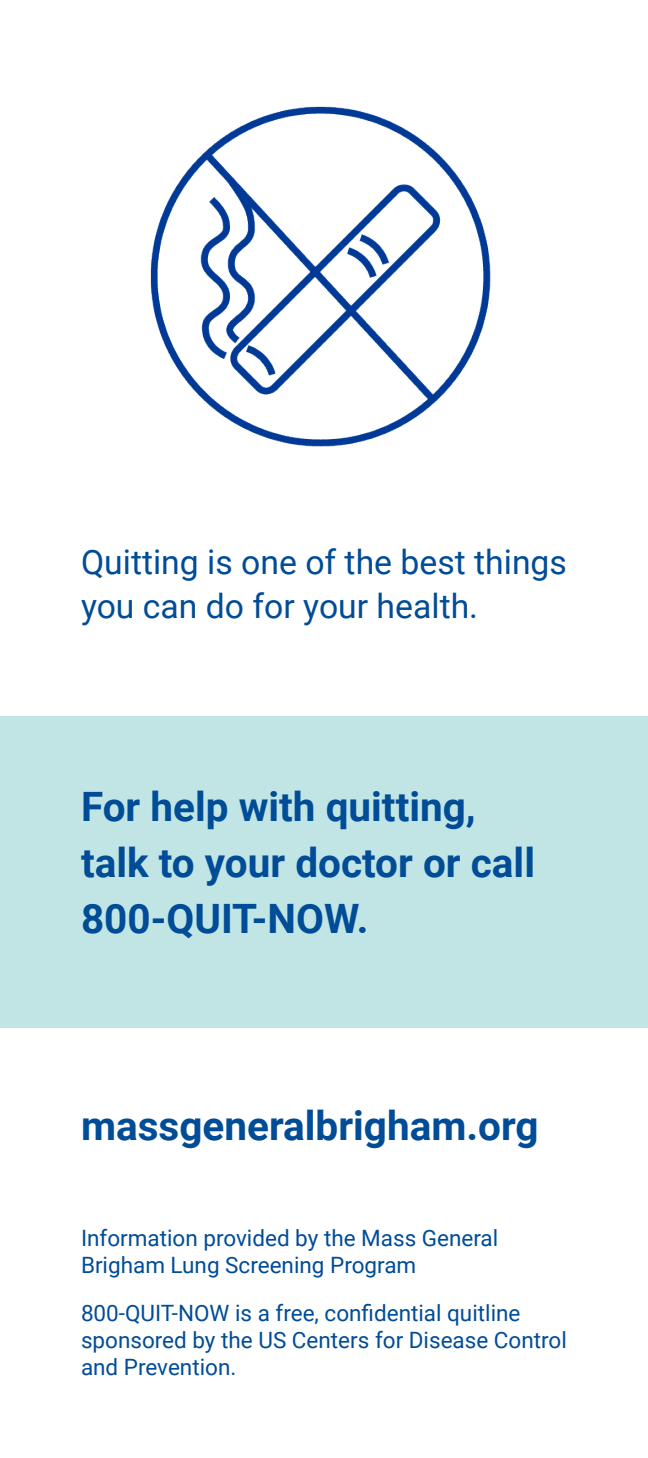
<style>
.page{position:relative;width:648px;height:1458px;background:#fff}
.page>*{position:absolute;margin:0;border:0;box-sizing:border-box;transform-origin:0 0}
.t1{font:700 40.5px/56.2px "Roboto";color:#004c97}
.t2{font:33.75px/43.2px "Roboto";color:#004c97}
.t3{font:22.5px/27px "Roboto";color:#004c97}
</style>
<div class="page">
<div style="left:0;top:716px;width:648px;height:311px;background:#c1e5e5"></div>
<img style="left:150px;top:106px;width:341px;height:341px">
<p class="t2" style="left:81px;top:540px;width:487px">Quitting is one of the best things you can do for your health.</p>
<p class="t1" style="left:81px;top:777px;width:456px">For help with quitting, talk to your doctor or call<br>800-QUIT-NOW.</p>
<p class="t1" style="left:81px;top:1096px;width:459px">massgeneralbrigham.org</p>
<p class="t3" style="left:81px;top:1223px;width:419px">Information provided by the Mass General<br>Brigham Lung Screening Program</p>
<p class="t3" style="left:81px;top:1299px;width:487px">800-QUIT-NOW is a free, confidential quitline sponsored by the US Centers for Disease Control and Prevention.</p>
</div>
